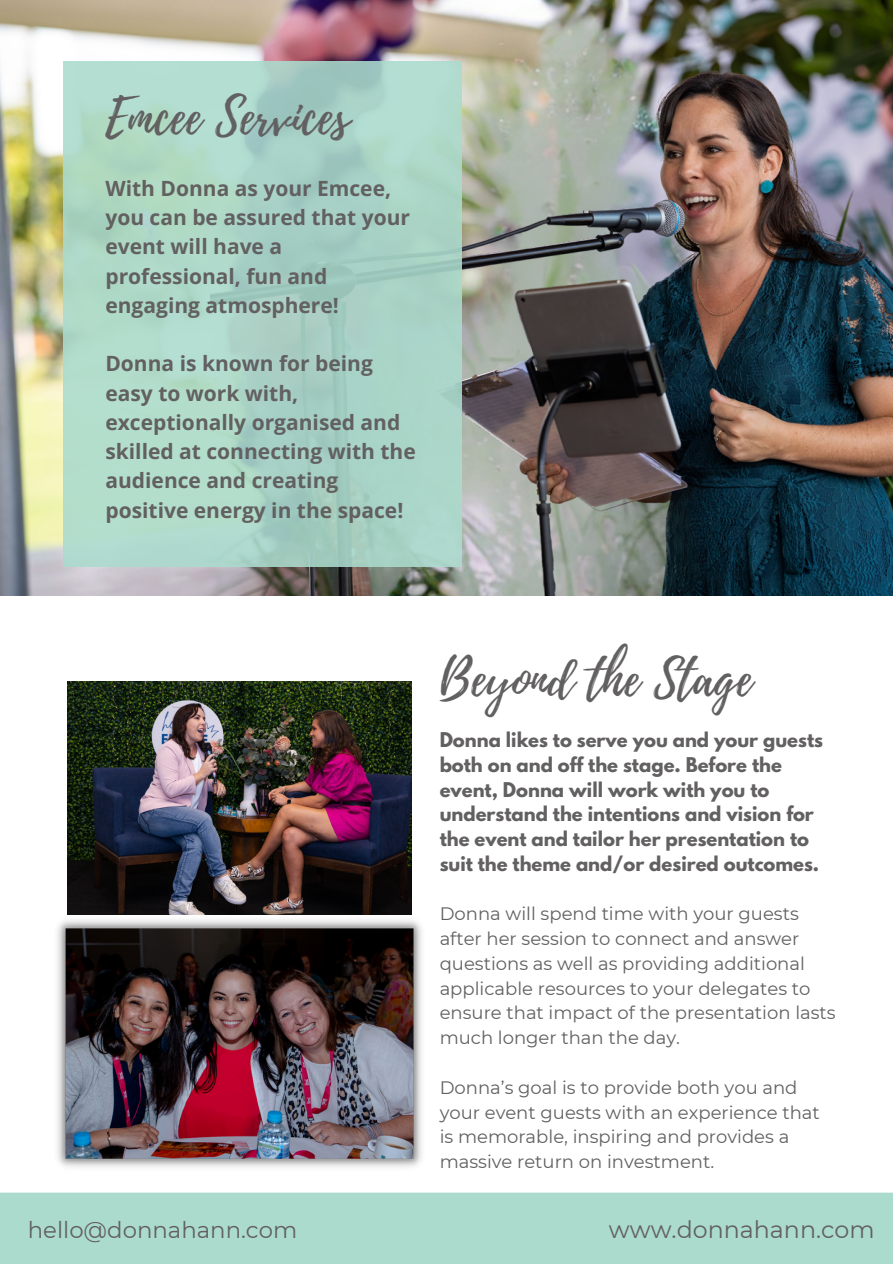
<style>
.page{position:relative;width:893px;height:1264px;background:#fff}
.page>*{position:absolute;margin:0;border:0;box-sizing:border-box;transform-origin:0 0}
.t1{font:49.5px "Playlist Script";color:#626060}
.t2{font:23.7px "Montserrat";color:#626060}
.t3{font:22.8px "Montserrat";color:#626060}
.t4{font:700 21px/29.2px "Open Sans";color:#626060}
.t5{font:18px/24.8px "Montserrat";color:#626060}
.t6{font:700 18px/24.8px "League Spartan";color:#626060}
</style>
<div class="page">
<img style="left:0;top:0;width:892px;height:595px">
<img style="left:210px;top:67px;width:682px;height:528px">
<div style="left:63px;top:61px;width:399px;height:505px;background:#abdbcd"></div>
<img style="left:57px;top:913px;width:365px;height:254px">
<img style="left:67px;top:681px;width:344px;height:233px">
<div style="left:0;top:1192px;width:892px;height:71px;background:#abdbcd"></div>
<p class="t1" style="left:105px;top:81px;width:246px">Emcee Services</p>
<p class="t4" style="left:105px;top:173px;width:306px">With Donna as your Emcee, you can be assured that your event will have a professional, fun and engaging atmosphere!</p>
<p class="t4" style="left:105px;top:348px;width:312px">Donna is known for being easy to work with, exceptionally organised and skilled at connecting with the audience and creating positive energy in the space!</p>
<p class="t1" style="left:439px;top:643px;width:314px">Beyond the Stage</p>
<p class="t6" style="left:439px;top:729px;width:385px">Donna likes to serve you and your guests both on and off the stage. Before the event, Donna will work with you to understand the intentions and vision for the event and tailor her presentation to suit the theme and/or desired outcomes.</p>
<p class="t5" style="left:439px;top:901px;width:397px">Donna will spend time with your guests after her session to connect and answer questions as well as providing additional applicable resources to your delegates to ensure that impact of the presentation lasts much longer than the day.</p>
<p class="t5" style="left:439px;top:1074px;width:381px">Donna’s goal is to provide both you and your event guests with an experience that is memorable, inspiring and provides a massive return on investment.</p>
<p class="t3" style="left:28px;top:1215px;width:271px">hello@donnahann.com</p>
<p class="t2" style="left:609px;top:1214px;width:267px">www.donnahann.com</p>
</div>
